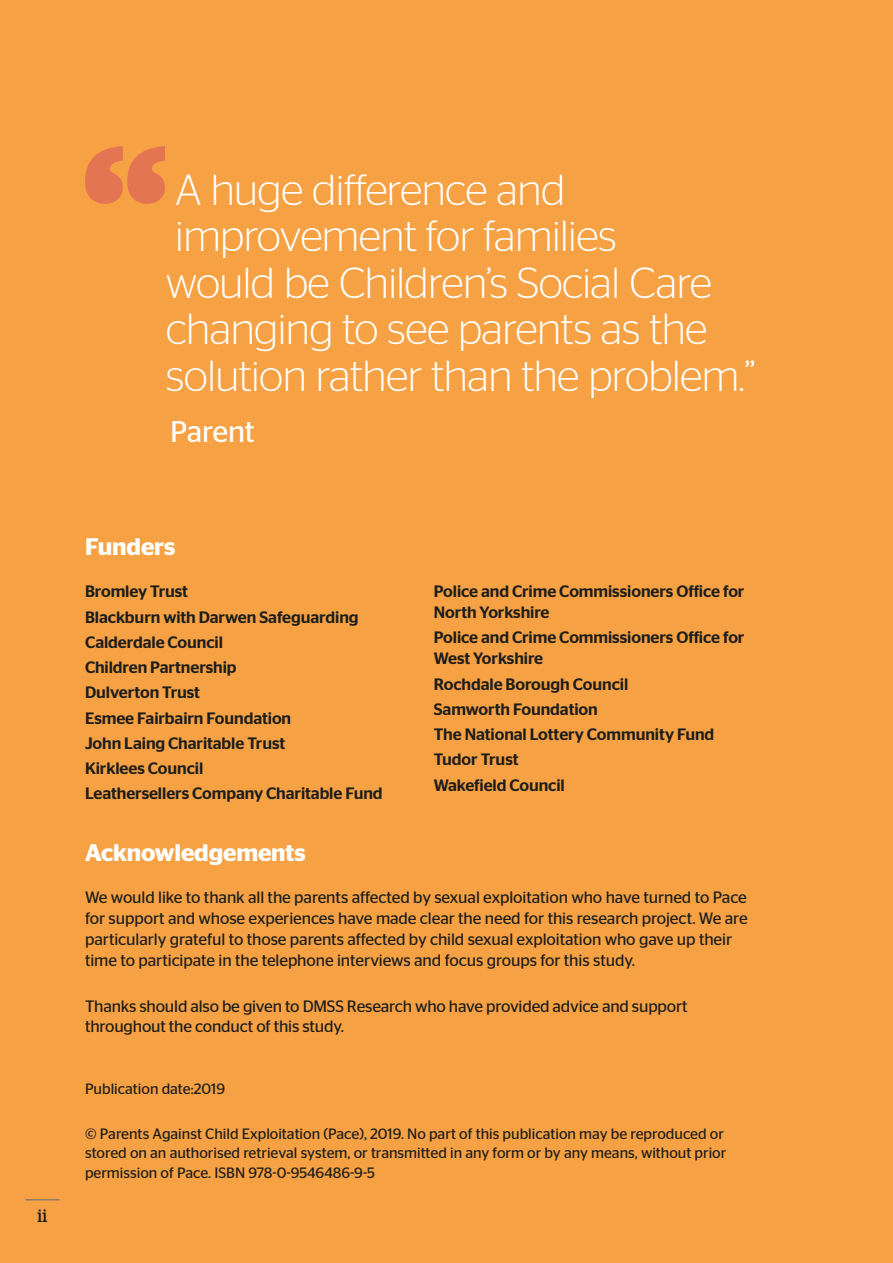
<style>
.page{position:relative;width:893px;height:1263px;background:#f6a143}
.page>*{position:absolute;margin:0;border:0;box-sizing:border-box;transform-origin:0 0}
.t1{font:600 216px "Stag";color:#e47553}
.t2{font:300 43.5px/46.5px "Stag Sans";letter-spacing:-.01em;color:#fff}
.t3{font:30px "Stag Sans";letter-spacing:-.005em;color:#fff}
.t4{font:600 24px "Stag Sans";letter-spacing:-.005em;color:#fff}
.t5{font:18px "Stag";color:#1d1d1b}
.t6{font:16.5px/21px "Stag Sans";letter-spacing:-.005em;color:#1d1d1b}
.t7{font:500 16.5px/25.2px "Stag Sans";letter-spacing:-.005em;color:#1d1d1b}
.t8{font:15px/19.5px "Stag Sans";color:#1d1d1b}
</style>
<div class="page">
<hr style="left:26px;top:1199px;width:34px;height:1px;background:#777372">
<h1 class="t1" style="left:83px;top:95px;width:86px">“</h1>
<h2 class="t2" style="left:166px;top:166px;width:591px">A huge difference and improvement for families<br>would be Children’s Social Care changing to see parents as the solution rather than the problem.”</h2>
<h3 class="t3" style="left:170px;top:415px;width:86px">Parent</h3>
<p class="t5" style="left:38px;top:1205px;width:11px">ii</p>
<h3 class="t4" style="left:85px;top:533px;width:92px">Funders</h3>
<p class="t7" style="left:85px;top:579px;width:299px">Bromley Trust<br>Blackburn with Darwen Safeguarding<br>Calderdale Council<br>Children Partnership<br>Dulverton Trust<br>Esmee Fairbairn Foundation<br>John Laing Charitable Trust<br>Kirklees Council<br>Leathersellers Company Charitable Fund</p>
<p class="t7" style="left:434px;top:581px;width:312px;line-height:21px">Police and Crime Commissioners Office for<br>North Yorkshire</p>
<p class="t7" style="left:434px;top:627px;width:312px;line-height:21px">Police and Crime Commissioners Office for<br>West Yorkshire</p>
<p class="t7" style="left:434px;top:671px;width:282px">Rochdale Borough Council<br>Samworth Foundation<br>The National Lottery Community Fund<br>Tudor Trust<br>Wakefield Council</p>
<h3 class="t4" style="left:85px;top:839px;width:222px">Acknowledgements</h3>
<p class="t6" style="left:85px;top:887px;width:664px">We would like to thank all the parents affected by sexual exploitation who have turned to Pace for support and whose experiences have made clear the need for this research project. We are particularly grateful to those parents affected by child sexual exploitation who gave up their time to participate in the telephone interviews and focus groups for this study.</p>
<p class="t6" style="left:85px;top:996px;width:604px;line-height:19.8px">Thanks should also be given to DMSS Research who have provided advice and support throughout the conduct of this study.</p>
<p class="t8" style="left:85px;top:1079px;width:142px">Publication date:2019</p>
<p class="t8" style="left:85px;top:1124px;width:643px">© Parents Against Child Exploitation (Pace), 2019. No part of this publication may be reproduced or stored on an authorised retrieval system, or transmitted in any form or by any means, without prior permission of Pace. ISBN 978-0-9546486-9-5</p>
</div>
